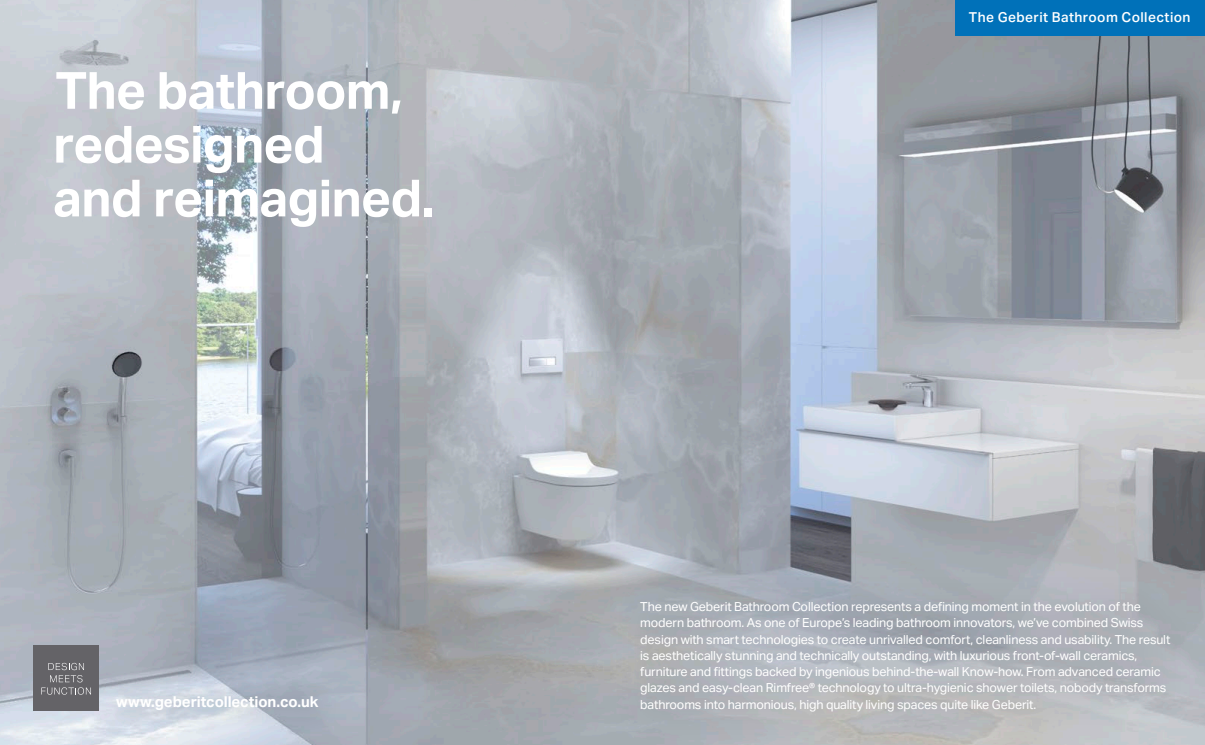
<style>
.page{position:relative;width:1205px;height:745px;background:#fff}
.page>*{position:absolute;margin:0;border:0;box-sizing:border-box;transform-origin:0 0}
.Headline_100pt{font:700 51.25px/53.8px "Aktiv Grotesk Geberit";letter-spacing:-.015em;color:#fff}
.Headline_100pt-2{font:700 15px "Aktiv Grotesk Geberit";letter-spacing:-.005em;color:#fff}
.Headline_100pt-3{font:500 13.75px "Aktiv Grotesk Geberit";letter-spacing:.03em;color:#fff}
.t1{font:12.5px/16.2px "Aktiv Grotesk Geberit";letter-spacing:-.01em;color:#fff}
</style>
<div class="page">
<img style="left:0;top:0;width:1205px;height:744px">
<div style="left:955px;top:0;width:250px;height:35px;background:#0071b9"></div>
<div style="left:610px;top:571px;width:593px;height:173px;background:#000;opacity:.34"></div>
<div style="left:34px;top:645px;width:65px;height:65px;background:#646367"></div>
<svg style="left:41px;top:662px;width:50px;height:32px"></svg>
<div style="left:98px;top:677px;width:243px;height:56px;background:#000;opacity:.36"></div>
<p class="Headline_100pt" style="left:53px;top:63px;width:383px">The bathroom, redesigned<br>and reimagined.</p>
<p class="Headline_100pt-3" style="left:969px;top:9px;width:223px">The Geberit Bathroom Collection</p>
<p class="t1" style="left:640px;top:598px;width:531px">The new Geberit Bathroom Collection represents a defining moment in the evolution of the modern bathroom. As one of Europe’s leading bathroom innovators, we’ve combined Swiss design with smart technologies to create unrivalled comfort, cleanliness and usability. The result is aesthetically stunning and technically outstanding, with luxurious front-of-wall ceramics, furniture and fittings backed by ingenious behind-the-wall Know-how. From advanced ceramic glazes and easy-clean Rimfree® technology to ultra-hygienic shower toilets, nobody transforms</p>
<p class="Headline_100pt-2" style="left:116px;top:692px;width:204px">www.geberitcollection.co.uk</p>
<p class="t1" style="left:640px;top:695px;width:397px">bathrooms into harmonious, high quality living spaces quite like Geberit.</p>
</div>
